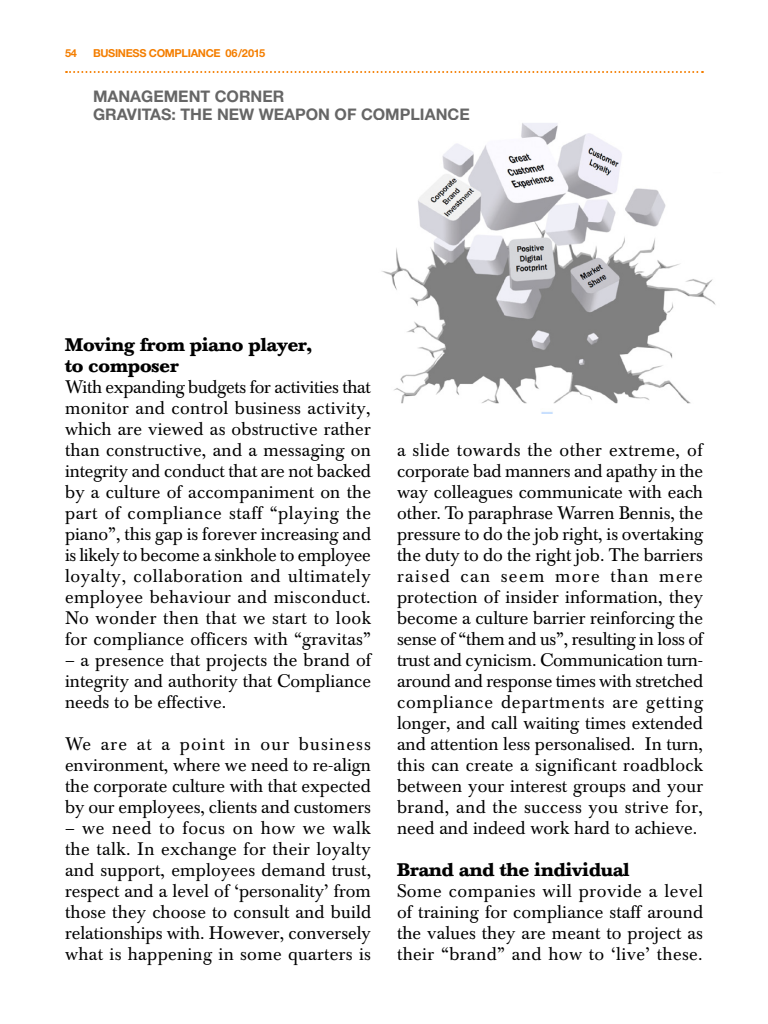
<style>
.page{position:relative;width:768px;height:1024px;background:#fff}
.page>*{position:absolute;margin:0;border:0;box-sizing:border-box;transform-origin:0 0}
.t1{font:18px/21px "Baskerville BE";letter-spacing:.005em;color:#000;text-align:justify}
.t2{font:700 18px/21px "Baskerville BE";color:#000}
.t3{font:700 16px/18px "Helvetica Neue";color:#666}
.t4{font:700 11px "Helvetica Neue";letter-spacing:-.03em;color:#f47e00}
</style>
<div class="page">
<svg style="left:66px;top:71px;width:637px;height:2px"></svg>
<img style="left:381px;top:123px;width:335px;height:291px">
<p class="t4" style="left:65px;top:46px;width:13px">54</p>
<p class="t4" style="left:93px;top:46px;width:174px">BUSINESS COMPLIANCE 06/2015</p>
<p class="t3" style="left:93px;top:87px;width:378px">MANAGEMENT CORNER<br>GRAVITAS: THE NEW WEAPON OF COMPLIANCE</p>
<p class="t2" style="left:65px;top:334px;width:248px">Moving from piano player, to composer</p>
<p class="t1" style="left:65px;top:377px;width:308px">With expanding budgets for activities that monitor and control business activity, which are viewed as obstructive rather than constructive, and a messaging on integrity and conduct that are not backed by a culture of accompaniment on the part of compliance staff “playing the piano”, this gap is forever increasing and is likely to become a sinkhole to employee loyalty, collaboration and ultimately employee behaviour and misconduct.<br>No wonder then that we start to look for compliance officers with “gravitas”</p>
<p class="t1" style="left:65px;top:650px;width:308px">– a presence that projects the brand of integrity and authority that Compliance needs to be effective.</p>
<p class="t1" style="left:65px;top:734px;width:308px">We are at a point in our business environment, where we need to re-align the corporate culture with that expected by our employees, clients and customers</p>
<p class="t1" style="left:65px;top:818px;width:308px">– we need to focus on how we walk the talk. In exchange for their loyalty and support, employees demand trust, respect and a level of ‘personality’ from those they choose to consult and build relationships with. However, conversely what is happening in some quarters is</p>
<p class="t1" style="left:397px;top:440px;width:308px">a slide towards the other extreme, of corporate bad manners and apathy in the way colleagues communicate with each other. To paraphrase Warren Bennis, the pressure to do the job right, is overtaking the duty to do the right job. The barriers raised can seem more than mere protection of insider information, they become a culture barrier reinforcing the sense of “them and us”, resulting in loss of trust and cynicism. Communication turn&shy;around and response times with stretched compliance departments are getting longer, and call waiting times extended and attention less personalised. In turn, this can create a significant roadblock between your interest groups and your brand, and the success you strive for, need and indeed work hard to achieve.</p>
<p class="t2" style="left:397px;top:859px;width:234px">Brand and the individual</p>
<p class="t1" style="left:397px;top:881px;width:308px">Some companies will provide a level of training for compliance staff around the values they are meant to project as their “brand” and how to ‘live’ these.</p>
</div>
